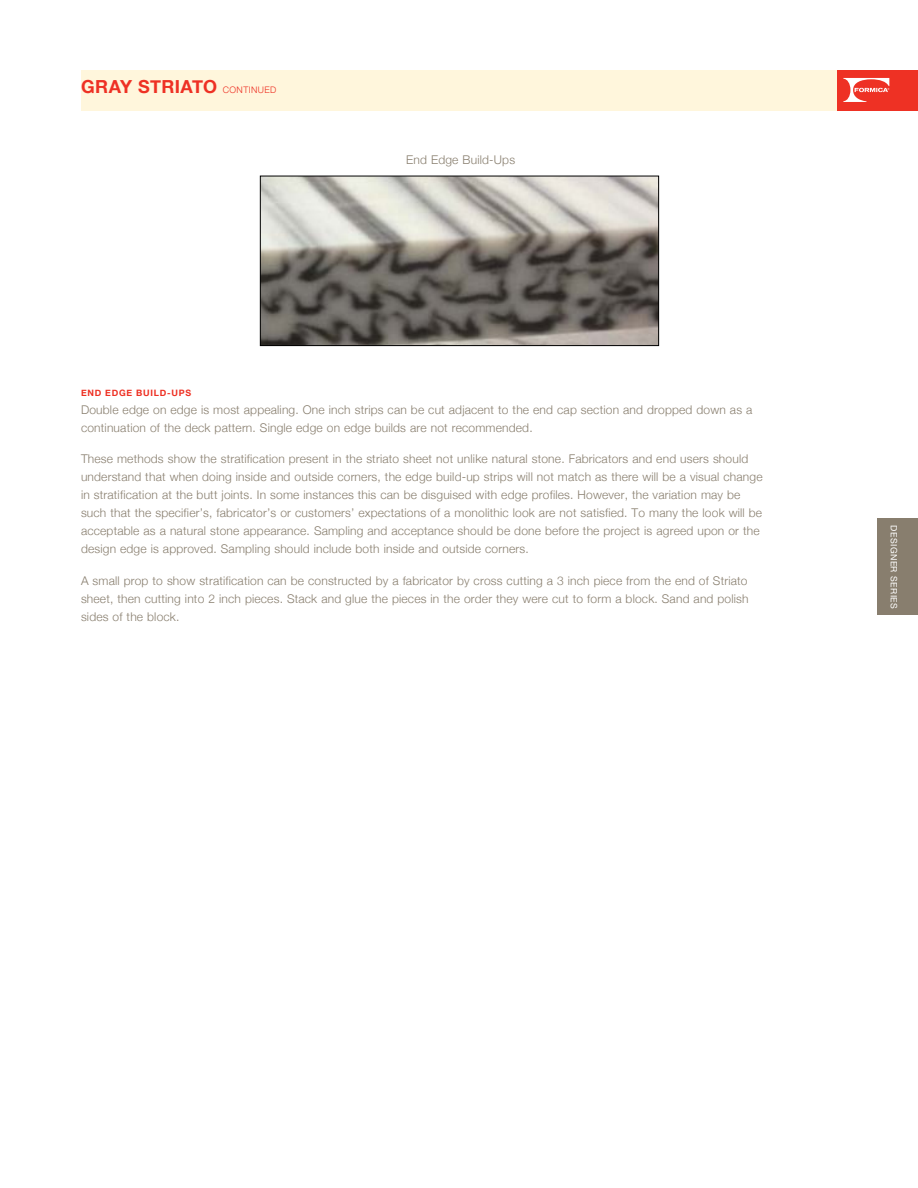
<style>
.page{position:relative;width:918px;height:1188px;background:#fff}
.page>*{position:absolute;margin:0;border:0;box-sizing:border-box;transform-origin:0 0}
.t1{font:700 18px "Helvetica Neue";letter-spacing:.02em;color:#ee3124}
.t2{font:300 12px/18px "Helvetica Neue";letter-spacing:.015em;color:#887e6e}
.t3{font:700 8.85px "Helvetica Neue";letter-spacing:.09em;color:#ee3124}
.t4{font:8.85px "Helvetica Neue";letter-spacing:.05em;color:#fff}
.s1{font-weight:300;font-size:9px}
</style>
<div class="page">
<div style="left:81px;top:70px;width:756px;height:41px;background:#fff6dc"></div>
<div style="left:837px;top:70px;width:81px;height:41px;background:#ee3124"></div>
<svg style="left:843px;top:78px;width:46px;height:24px"></svg>
<div style="left:877px;top:519px;width:41px;height:96px;background:#887e6e"></div>
<img style="left:262px;top:178px;width:395px;height:166px">
<div style="left:260px;top:176px;width:399px;height:170px;border:1px solid #000"></div>
<h1 class="t1" style="left:81px;top:73px;width:197px">GRAY STRIATO <span class="s1">CONTINUED</span></h1>
<p class="t2" style="left:406px;top:150px;width:110px">End Edge Build-Ups</p>
<p class="t3" style="left:81px;top:386px;width:112px">END EDGE BUILD-UPS</p>
<p class="t2" style="left:81px;top:400px;width:673px">Double edge on edge is most appealing. One inch strips can be cut adjacent to the end cap section and dropped down as a continuation of the deck pattern. Single edge on edge builds are not recommended.</p>
<p class="t2" style="left:81px;top:449px;width:683px">These methods show the stratification present in the striato sheet not unlike natural stone. Fabricators and end users should understand that when doing inside and outside corners, the edge build-up strips will not match as there will be a visual change in stratification at the butt joints. In some instances this can be disguised with edge profiles. However, the variation may be such that the specifier’s, fabricator’s or customers’ expectations of a monolithic look are not satisfied. To many the look will be acceptable as a natural stone appearance. Sampling and acceptance should be done before the project is agreed upon or the design edge is approved. Sampling should include both inside and outside corners.</p>
<p class="t2" style="left:81px;top:571px;width:669px;text-align:justify">A small prop to show stratification can be constructed by a fabricator by cross cutting a 3 inch piece from the end of Striato sheet, then cutting into 2 inch pieces. Stack and glue the pieces in the order they were cut to form a block. Sand and polish sides of the block.</p>
<p class="t4" style="left:899px;top:525px;width:85px;rotate:90deg">DESIGNER SERIES</p>
</div>
